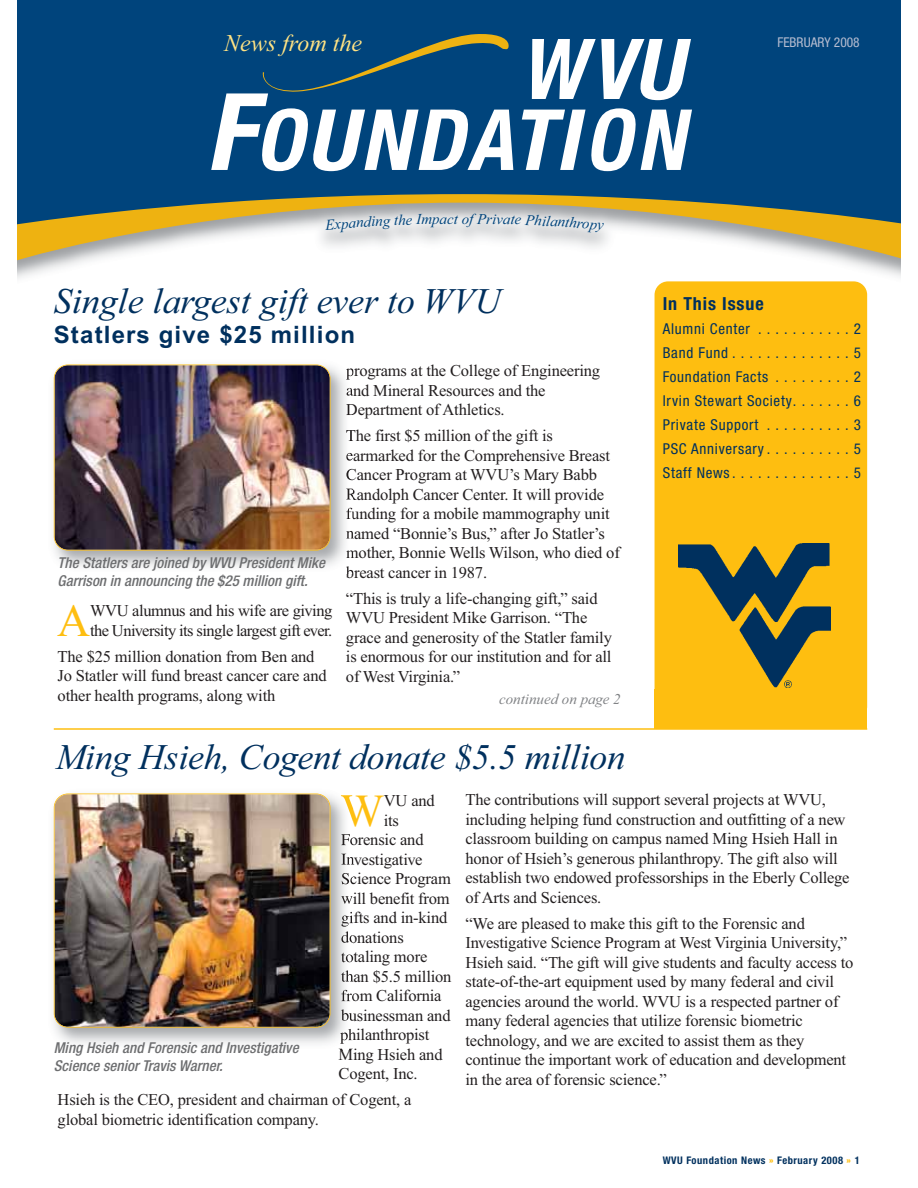
<style>
.page{position:relative;width:918px;height:1188px;background:#fff}
.page>*{position:absolute;margin:0;border:0;box-sizing:border-box;transform-origin:0 0}
.t1{font:45.9px "Times New Roman";color:#febe10}
.t2{font:italic 36px "Times New Roman";letter-spacing:-.01em;color:#00305e}
.t3{font:700 24px "Arial";letter-spacing:.05em;color:#00305e}
.t4{font:italic 24px "Times New Roman";color:#ffe384}
.t5{font:700 condensed 18px "Helvetica Neue";letter-spacing:.05em;color:#00305e}
.t6{font:16.5px/19.5px "Times New Roman";letter-spacing:-.01em;color:#231f20}
.t7{font:16.5px/19.5px "Times New Roman";letter-spacing:-.03em;color:#231f20}
.t8{font:condensed 15px/24px "Helvetica Neue";letter-spacing:.05em;color:#00305e;text-align:justify}
.t9{font:italic 500 condensed 15px/18px "Helvetica Neue";letter-spacing:.005em;color:#6d6e70}
.t10{font:italic 15px "Times New Roman";color:#00447c}
.t11{font:italic 15px "Times New Roman";color:#808285}
.t12{font:condensed 13.5px "Helvetica Neue";color:#b5bcd0}
.t13{font:700 condensed 10.5px "Helvetica Neue";letter-spacing:.05em;color:#00305e}
.s1{color:#febe10}
</style>
<div class="page">
<svg style="left:18px;top:226px;width:882px;height:38px"></svg>
<svg style="left:18px;top:0;width:882px;height:226px;background:#1e5478"></svg>
<svg style="left:532px;top:39px;width:159px;height:61px"></svg>
<svg style="left:211px;top:33px;width:302px;height:138px"></svg>
<svg style="left:522px;top:108px;width:170px;height:63px"></svg>
<img style="left:53px;top:365px;width:300px;height:202px">
<svg style="left:346px;top:368px;width:7px;height:12px"></svg>
<svg style="left:347px;top:387px;width:6px;height:9px"></svg>
<svg style="left:346px;top:404px;width:7px;height:12px"></svg>
<svg style="left:346px;top:429px;width:7px;height:13px"></svg>
<svg style="left:346px;top:451px;width:7px;height:10px"></svg>
<svg style="left:346px;top:469px;width:7px;height:13px"></svg>
<svg style="left:346px;top:488px;width:7px;height:13px"></svg>
<svg style="left:346px;top:508px;width:7px;height:13px"></svg>
<svg style="left:346px;top:529px;width:7px;height:10px"></svg>
<svg style="left:346px;top:549px;width:7px;height:10px"></svg>
<svg style="left:346px;top:566px;width:7px;height:7px"></svg>
<img style="left:55px;top:365px;width:275px;height:185px;border-radius:14px">
<div style="left:54px;top:364px;width:277px;height:187px;border:2px solid #febe10;border-radius:14px"></div>
<img style="left:53px;top:793px;width:300px;height:256px">
<img style="left:341px;top:795px;width:12px;height:27px">
<svg style="left:341px;top:834px;width:12px;height:11px"></svg>
<svg style="left:341px;top:853px;width:12px;height:13px"></svg>
<svg style="left:342px;top:873px;width:11px;height:13px"></svg>
<svg style="left:341px;top:895px;width:12px;height:9px"></svg>
<img style="left:341px;top:912px;width:12px;height:15px">
<svg style="left:341px;top:931px;width:12px;height:12px"></svg>
<svg style="left:341px;top:951px;width:12px;height:13px"></svg>
<svg style="left:341px;top:970px;width:12px;height:13px"></svg>
<svg style="left:341px;top:990px;width:12px;height:11px"></svg>
<svg style="left:341px;top:1009px;width:12px;height:12px"></svg>
<img style="left:340px;top:1029px;width:13px;height:15px">
<svg style="left:339px;top:1048px;width:14px;height:2px"></svg>
<img style="left:55px;top:794px;width:275px;height:233px;border-radius:13px">
<div style="left:54px;top:794px;width:276px;height:234px;border:2px solid #febe10;border-radius:14px"></div>
<div style="left:655px;top:281px;width:212px;height:439px;background:#febe10;border-radius:14px"></div>
<div style="left:655px;top:689px;width:212px;height:40px;background:#febe10"></div>
<hr style="left:54px;top:728px;width:813px;height:2px;background:#febe10">
<img style="left:679px;top:544px;width:151px;height:144px">
<svg style="left:325px;top:219px;width:16px;height:11px"></svg>
<svg style="left:398px;top:214px;width:24px;height:11px"></svg>
<svg style="left:587px;top:222px;width:17px;height:11px"></svg>
<h3 class="t4" style="left:224px;top:34px;width:139px">News from the</h3>
<p class="t12" style="left:777px;top:38px;width:84px">FEBRUARY 2008</p>
<p class="t10" style="left:341px;top:218px;width:32px;rotate:-4deg">pand</p>
<p class="t10" style="left:371px;top:216px;width:29px;rotate:-3deg">ing t</p>
<p class="t10" style="left:421px;top:214px;width:34px;rotate:-1deg">mpac</p>
<p class="t10" style="left:454px;top:213px;width:21px">t of</p>
<p class="t10" style="left:477px;top:213px;width:27px;rotate:1deg">Priv</p>
<p class="t10" style="left:503px;top:214px;width:33px;rotate:2deg">ate P</p>
<p class="t10" style="left:535px;top:215px;width:25px;rotate:3deg">hila</p>
<p class="t10" style="left:558px;top:216px;width:33px;rotate:4deg">nthro</p>
<h2 class="t2" style="left:54px;top:288px;width:448px">Single largest gift ever to WVU</h2>
<h3 class="t3" style="left:54px;top:321px;width:303px">Statlers give $25 million</h3>
<p class="t6" style="left:346px;top:362px;width:256px">programs at the College of Engineering and Mineral Resources and the<br>Department of Athletics.</p>
<p class="t6" style="left:346px;top:427px;width:275px">The first $5 million of the gift is earmarked for the Comprehensive Breast Cancer Program at WVU’s Mary Babb Randolph Cancer Center. It will provide funding for a mobile mammography unit named “Bonnie’s Bus,” after Jo Statler’s mother, Bonnie Wells Wilson, who died of breast cancer in 1987.</p>
<p class="t6" style="left:346px;top:590px;width:268px">“This is truly a life-changing gift,” said WVU President Mike Garrison. “The grace and generosity of the Statler family is enormous for our institution and for all of West Virginia.”</p>
<p class="t9" style="left:58px;top:555px;width:269px">The Statlers are joined by WVU President Mike<br>Garrison in announcing the $25 million gift.</p>
<h1 class="t1" style="left:57px;top:604px;width:35px">A</h1>
<p class="t7" style="left:90px;top:603px;width:244px">WVU alumnus and his wife are giving the University its single largest gift ever.</p>
<p class="t6" style="left:58px;top:648px;width:271px">The $25 million donation from Ben and<br>Jo Statler will fund breast cancer care and other health programs, along with</p>
<p class="t11" style="left:499px;top:693px;width:123px">continued on page 2</p>
<h2 class="t2" style="left:55px;top:744px;width:571px">Ming Hsieh, Cogent donate $5.5 million</h2>
<p class="t5" style="left:663px;top:297px;width:102px">In This Issue</p>
<p class="t8" style="left:663px;top:318px;width:200px">AlumniCenter ...........2<br>BandFund..............5<br>Foundation Facts . . . . . . . . . 2<br>Irvin Stewart Society. . . . . . . 6<br>Private Support . . . . . . . . . . 3<br>PSC Anniversary. . . . . . . . . . 5<br>StaffNews..............5</p>
<h1 class="t1" style="left:341px;top:794px;width:45px">W</h1>
<p class="t6" style="left:384px;top:792px;width:52px">VU and</p>
<p class="t6" style="left:384px;top:812px;width:17px">its</p>
<p class="t6" style="left:341px;top:831px;width:84px">Forensic and</p>
<p class="t6" style="left:341px;top:851px;width:83px">Investigative</p>
<p class="t6" style="left:341px;top:870px;width:111px">Science Program</p>
<p class="t6" style="left:341px;top:890px;width:110px">will benefit from</p>
<p class="t6" style="left:341px;top:909px;width:108px">gifts and in-kind</p>
<p class="t6" style="left:341px;top:929px;width:64px">donations</p>
<p class="t6" style="left:341px;top:948px;width:88px">totaling more</p>
<p class="t6" style="left:341px;top:968px;width:112px">than $5.5 million</p>
<p class="t6" style="left:341px;top:987px;width:102px">from California</p>
<p class="t6" style="left:341px;top:1007px;width:111px">businessman and</p>
<p class="t6" style="left:340px;top:1026px;width:91px">philanthropist</p>
<p class="t6" style="left:339px;top:1046px;width:106px">Ming Hsieh and</p>
<p class="t6" style="left:339px;top:1065px;width:81px">Cogent, Inc.</p>
<p class="t6" style="left:58px;top:1091px;width:355px">Hsieh is the CEO, president and chairman of Cogent, a global biometric identification company.</p>
<p class="t9" style="left:54px;top:1040px;width:246px">Ming Hsieh and Forensic and Investigative<br>Science senior Travis Warner.</p>
<p class="t6" style="left:465px;top:791px;width:386px">The contributions will support several projects at WVU, including helping fund construction and outfitting of a new classroom building on campus named Ming Hsieh Hall in honor of Hsieh’s generous philanthropy. The gift also will establish two endowed professorships in the Eberly College of Arts and Sciences.</p>
<p class="t6" style="left:465px;top:915px;width:390px">“We are pleased to make this gift to the Forensic and Investigative Science Program at West Virginia University,” Hsieh said. “The gift will give students and faculty access to state-of-the-art equipment used by many federal and civil agencies around the world. WVU is a respected partner of many federal agencies that utilize forensic biometric technology, and we are excited to assist them as they continue the important work of education and development in the area of forensic science.”</p>
<p class="t13" style="left:663px;top:1155px;width:199px">WVU Foundation News <span class="s1">»</span> February 2008 <span class="s1">»</span> 1</p>
</div>
